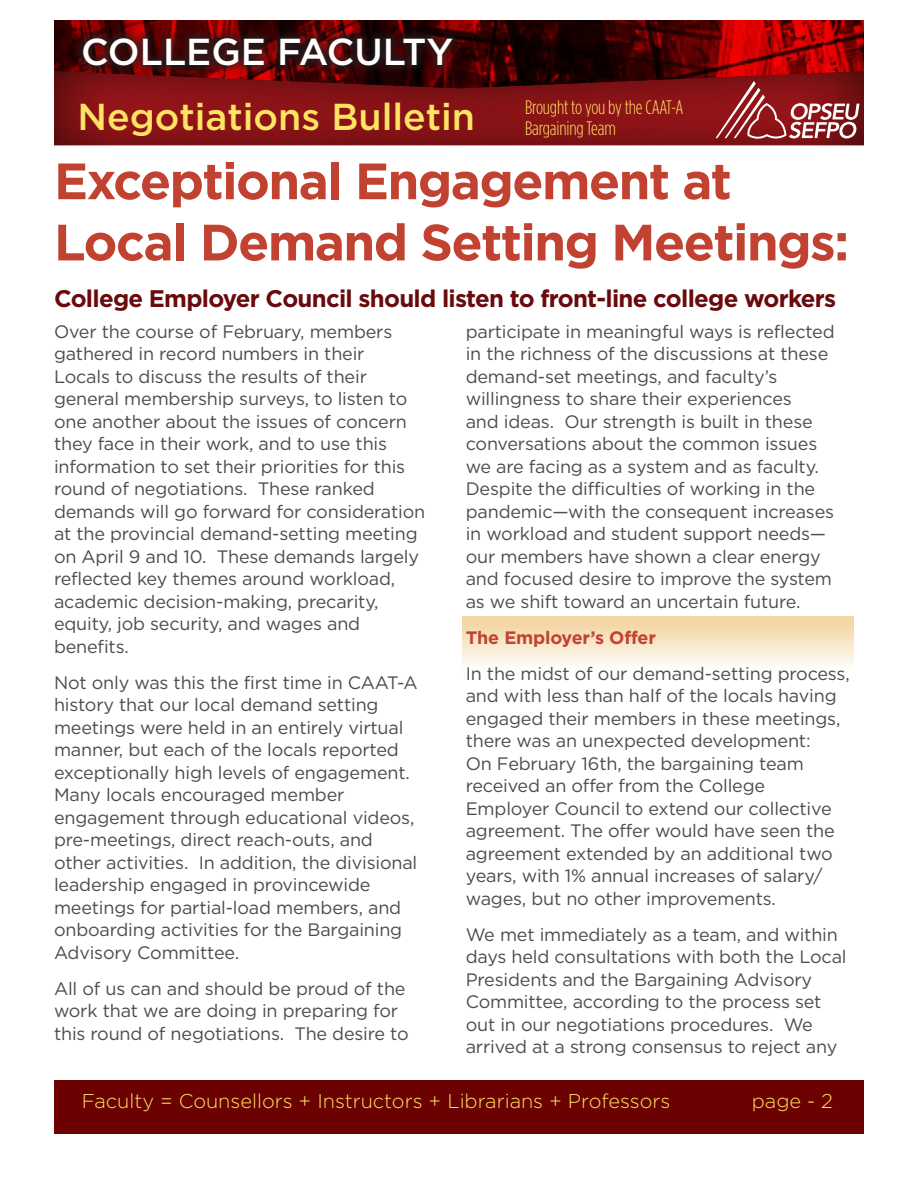
<style>
.page{position:relative;width:918px;height:1188px;background:#fff}
.page>*{position:absolute;margin:0;border:0;box-sizing:border-box;transform-origin:0 0}
.HEADER_MAIN{font:700 51px/61.2px "Gotham HTF";letter-spacing:-.03em;color:#c14231}
.t1{font:500 37.5px "Gotham HTF";color:#ffe362}
.t2{font:500 37.5px "Gotham HTF";color:#fff}
.HEADER_MAIN-2{font:700 24px "Gotham HTF";letter-spacing:-.03em;color:#690a0c}
.t3{font:300 19.95px "Gotham HTF";color:#fce463}
.t4{font:300 condensed 19.5px "Gotham HTF";letter-spacing:-.01em;color:#ffe362}
.body_copy___1_column{font:18px/22.5px "Gotham HTF";letter-spacing:-.01em;color:#4b4c4d}
.body_copy___1_column-2{font:700 18px "Gotham HTF";letter-spacing:-.01em;color:#c34331}
</style>
<div class="page">
<div style="left:54px;top:1080px;width:809px;height:54px;background:#6c0101"></div>
<div style="left:463px;top:616px;width:391px;height:64px;background:linear-gradient(to bottom,#f3d29c,#fff)"></div>
<img style="left:54px;top:20px;width:810px;height:51px">
<div style="left:52px;top:71px;width:813px;height:76px;background:#231f20;opacity:.85"></div>
<div style="left:73px;top:28px;width:389px;height:47px;background:#231f20;opacity:.75"></div>
<svg style="left:716px;top:58px;width:143px;height:84px;background:#9d2f31"></svg>
<p class="t2" style="left:81px;top:30px;width:374px">COLLEGE FACULTY</p>
<p class="t1" style="left:77px;top:95px;width:399px">Negotiations Bulletin</p>
<p class="t4" style="left:525px;top:97px;width:160px">Brought to you by the CAAT-A</p>
<p class="t4" style="left:525px;top:118px;width:92px">Bargaining Team</p>
<p class="HEADER_MAIN" style="left:54px;top:149px;width:797px">Exceptional Engagement at<br>Local Demand Setting Meetings:</p>
<p class="HEADER_MAIN-2" style="left:54px;top:284px;width:784px">College Employer Council should listen to front-line college workers</p>
<p class="body_copy___1_column" style="left:54px;top:320px;width:373px">Over the course of February, members gathered in record numbers in their<br>Locals to discuss the results of their general membership surveys, to listen to one another about the issues of concern they face in their work, and to use this information to set their priorities for this round of negotiations. These ranked demands will go forward for consideration at the provincial demand-setting meeting on April 9 and 10. These demands largely reflected key themes around workload, academic decision-making, precarity, equity, job security, and wages and benefits.</p>
<p class="body_copy___1_column" style="left:54px;top:671px;width:365px">Not only was this the first time in CAAT-A history that our local demand setting meetings were held in an entirely virtual manner, but each of the locals reported exceptionally high levels of engagement.<br>Many locals encouraged member engagement through educational videos, pre-meetings, direct reach-outs, and other activities. In addition, the divisional leadership engaged in provincewide meetings for partial-load members, and onboarding activities for the Bargaining Advisory Committee.</p>
<p class="body_copy___1_column" style="left:54px;top:977px;width:356px">All of us can and should be proud of the work that we are doing in preparing for this round of negotiations. The desire to</p>
<p class="body_copy___1_column" style="left:466px;top:320px;width:370px">participate in meaningful ways is reflected in the richness of the discussions at these demand-set meetings, and faculty’s willingness to share their experiences<br>and ideas. Our strength is built in these conversations about the common issues we are facing as a system and as faculty.<br>Despite the difficulties of working in the pandemic—with the consequent increases in workload and student support needs— our members have shown a clear energy and focused desire to improve the system as we shift toward an uncertain future.</p>
<p class="body_copy___1_column-2" style="left:466px;top:627px;width:192px">The Employer’s Offer</p>
<p class="body_copy___1_column" style="left:466px;top:662px;width:386px">In the midst of our demand-setting process, and with less than half of the locals having engaged their members in these meetings, there was an unexpected development:<br>On February 16th, the bargaining team received an offer from the College Employer Council to extend our collective agreement. The offer would have seen the agreement extended by an additional two years, with 1% annual increases of salary/ wages, but no other improvements.</p>
<p class="body_copy___1_column" style="left:466px;top:923px;width:382px">We met immediately as a team, and within days held consultations with both the Local Presidents and the Bargaining Advisory Committee, according to the process set out in our negotiations procedures. We arrived at a strong consensus to reject any</p>
<p class="t3" style="left:82px;top:1090px;width:590px">Faculty = Counsellors + Instructors + Librarians + Professors</p>
<p class="t3" style="left:752px;top:1090px;width:83px">page - 2</p>
</div>
